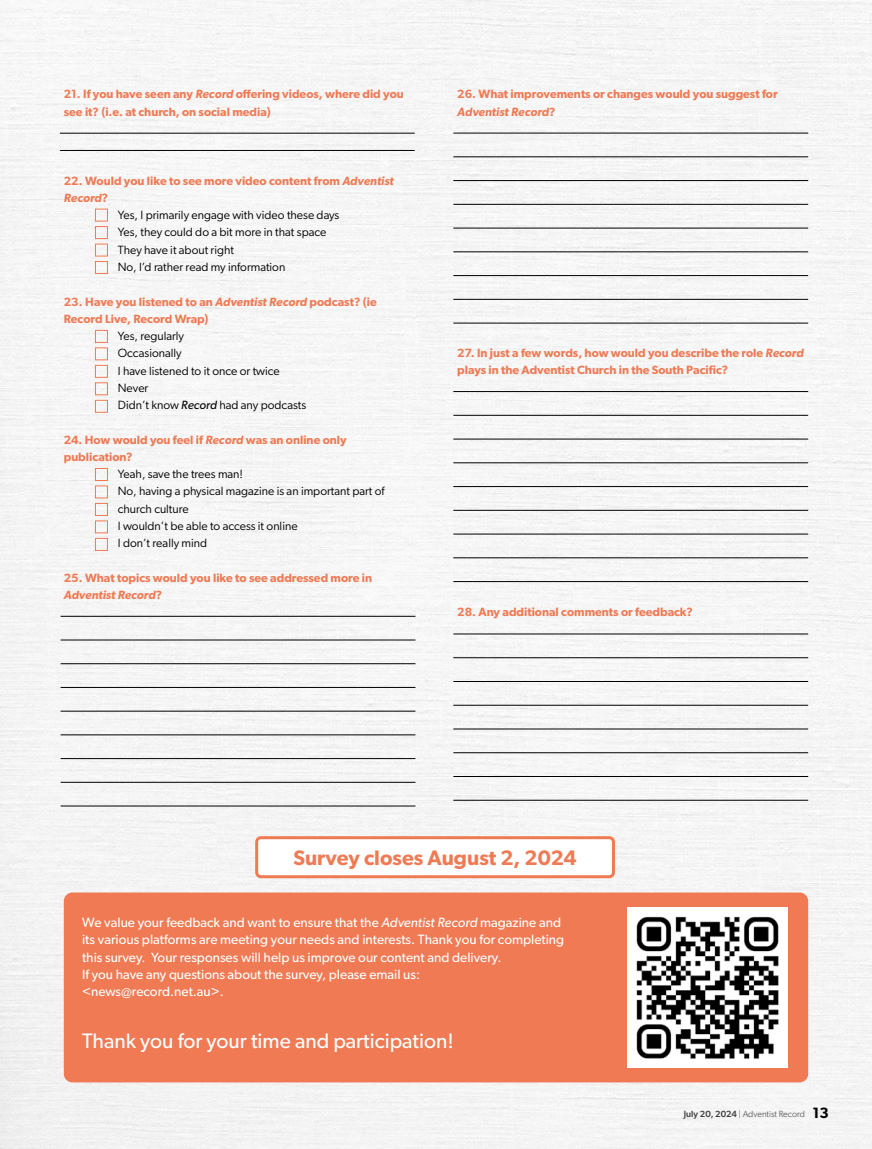
<style>
.page{position:relative;width:872px;height:1149px;background:#fff}
.page>*{position:absolute;margin:0;border:0;box-sizing:border-box;transform-origin:0 0}
.t1{font:21px "Gibson";color:#fff}
.t2{font:600 21px "Gibson";color:#ef7a54}
.t3{font:13.5px/17.2px "Gibson";color:#fff}
.t4{font:600 12px/17.2px "Gibson";color:#ef7a54}
.t5{font:12px/17.2px "Gibson";color:#000}
.t6{font:italic 600 12px "Gibson";color:#ef7a54}
.t7{font:300 9px "Gibson";color:#3c3c3b}
.s1{font-style:italic}
.s2{font-style:normal}
.s3{font-weight:500}
.s4{font-weight:600;font-size:15px;color:#000}
</style>
<div class="page">
<div style="left:0;top:0;width:872px;height:1148px;background:#f5f5f5"></div>
<div style="left:64px;top:892px;width:744px;height:190px;background:#ef7a54;border-radius:9px"></div>
<hr style="left:61px;top:616px;width:354px;height:1px;background:#000">
<hr style="left:61px;top:639px;width:354px;height:1px;background:#000">
<hr style="left:61px;top:663px;width:354px;height:1px;background:#000">
<hr style="left:61px;top:687px;width:354px;height:1px;background:#000">
<hr style="left:61px;top:710px;width:354px;height:1px;background:#000">
<hr style="left:61px;top:734px;width:354px;height:1px;background:#000">
<hr style="left:61px;top:758px;width:354px;height:1px;background:#000">
<hr style="left:61px;top:781px;width:354px;height:1px;background:#000">
<hr style="left:61px;top:805px;width:354px;height:1px;background:#000">
<hr style="left:60px;top:133px;width:355px;height:1px;background:#000">
<hr style="left:60px;top:150px;width:355px;height:1px;background:#000">
<div style="left:95px;top:209px;width:13px;height:12px;border:1px solid #ef7a54"></div>
<div style="left:95px;top:226px;width:13px;height:13px;border:1px solid #ef7a54"></div>
<div style="left:95px;top:243px;width:13px;height:13px;border:1px solid #ef7a54"></div>
<div style="left:95px;top:261px;width:13px;height:13px;border:1px solid #ef7a54"></div>
<div style="left:95px;top:330px;width:13px;height:12px;border:1px solid #ef7a54"></div>
<div style="left:95px;top:347px;width:13px;height:13px;border:1px solid #ef7a54"></div>
<div style="left:95px;top:365px;width:13px;height:12px;border:1px solid #ef7a54"></div>
<div style="left:95px;top:382px;width:13px;height:13px;border:1px solid #ef7a54"></div>
<div style="left:95px;top:400px;width:13px;height:12px;border:1px solid #ef7a54"></div>
<div style="left:95px;top:468px;width:13px;height:12px;border:1px solid #ef7a54"></div>
<div style="left:95px;top:485px;width:13px;height:13px;border:1px solid #ef7a54"></div>
<div style="left:95px;top:503px;width:13px;height:12px;border:1px solid #ef7a54"></div>
<div style="left:95px;top:520px;width:13px;height:13px;border:1px solid #ef7a54"></div>
<div style="left:95px;top:538px;width:13px;height:12px;border:1px solid #ef7a54"></div>
<hr style="left:453px;top:133px;width:355px;height:1px;background:#000">
<hr style="left:453px;top:156px;width:355px;height:1px;background:#000">
<hr style="left:453px;top:180px;width:355px;height:1px;background:#000">
<hr style="left:453px;top:204px;width:355px;height:1px;background:#000">
<hr style="left:453px;top:228px;width:355px;height:1px;background:#000">
<hr style="left:453px;top:251px;width:355px;height:1px;background:#000">
<hr style="left:453px;top:275px;width:355px;height:1px;background:#000">
<hr style="left:453px;top:299px;width:355px;height:1px;background:#000">
<hr style="left:453px;top:323px;width:355px;height:1px;background:#000">
<hr style="left:453px;top:391px;width:355px;height:1px;background:#000">
<hr style="left:453px;top:415px;width:355px;height:1px;background:#000">
<hr style="left:453px;top:438px;width:355px;height:1px;background:#000">
<hr style="left:453px;top:462px;width:355px;height:1px;background:#000">
<hr style="left:453px;top:486px;width:355px;height:1px;background:#000">
<hr style="left:453px;top:510px;width:355px;height:1px;background:#000">
<hr style="left:453px;top:533px;width:355px;height:1px;background:#000">
<hr style="left:453px;top:557px;width:355px;height:1px;background:#000">
<hr style="left:453px;top:581px;width:355px;height:1px;background:#000">
<hr style="left:453px;top:633px;width:355px;height:1px;background:#000">
<hr style="left:453px;top:657px;width:355px;height:1px;background:#000">
<hr style="left:453px;top:681px;width:355px;height:1px;background:#000">
<hr style="left:453px;top:704px;width:355px;height:1px;background:#000">
<hr style="left:453px;top:728px;width:355px;height:1px;background:#000">
<hr style="left:453px;top:752px;width:355px;height:1px;background:#000">
<hr style="left:453px;top:776px;width:355px;height:1px;background:#000">
<hr style="left:453px;top:799px;width:355px;height:1px;background:#000">
<img style="left:627px;top:907px;width:160px;height:159px">
<div style="left:257px;top:837px;width:356px;height:39px;background:#fff;border-radius:4px"></div>
<div style="left:255px;top:835px;width:360px;height:42px;border:3px solid #ef7a54;border-radius:4px"></div>
<p class="t4" style="left:64px;top:85px;width:341px">21. If you have seen any <span class="s1">Record</span> offering videos, where did you see it? (i.e. at church, on social media)</p>
<p class="t4" style="left:64px;top:171px;width:332px">22. Would you like to see more video content from <span class="s1">Adventist</span></p>
<p class="t6" style="left:64px;top:190px;width:46px">Record<span class="s2">?</span></p>
<p class="t5" style="left:118px;top:206px;width:223px">Yes, I primarily engage with video these days</p>
<p class="t5" style="left:118px;top:223px;width:210px">Yes, they could do a bit more in that space</p>
<p class="t5" style="left:118px;top:241px;width:118px">They have it about right</p>
<p class="t5" style="left:118px;top:258px;width:169px">No, I’d rather read my information</p>
<p class="t4" style="left:64px;top:292px;width:314px">23. Have you listened to an <span class="s1">Adventist Record</span> podcast? (ie<br>Record Live, Record Wrap)</p>
<p class="t5" style="left:118px;top:327px;width:190px">Yes, regularly<br>Occasionally<br>I have listened to it once or twice<br>Never<br>Didn’t know <span class="s1">Record</span> had any podcasts</p>
<p class="t4" style="left:64px;top:430px;width:284px">24. How would you feel if <span class="s1">Record</span> was an online only publication?</p>
<p class="t5" style="left:118px;top:465px;width:268px">Yeah, save the trees man!<br>No, having a physical magazine is an important part of church culture<br>I wouldn’t be able to access it online<br>I don’t really mind</p>
<p class="t4" style="left:64px;top:568px;width:310px">25. What topics would you like to see addressed more in<br><span class="s1">Adventist Record</span>?</p>
<p class="t4" style="left:457px;top:85px;width:322px">26. What improvements or changes would you suggest for<br><span class="s1">Adventist Record</span>?</p>
<p class="t4" style="left:457px;top:344px;width:348px">27. In just a few words, how would you describe the role <span class="s1">Record </span>plays in the Adventist Church in the South Pacific?</p>
<p class="t4" style="left:457px;top:603px;width:237px">28. Any additional comments or feedback?</p>
<h1 class="t2" style="left:293px;top:844px;width:285px">Survey closes August 2, 2024</h1>
<p class="t3" style="left:82px;top:913px;width:483px">We value your feedback and want to ensure that the <span class="s1">Adventist Record</span> magazine and its various platforms are meeting your needs and interests. Thank you for completing this survey. Your responses will help us improve our content and delivery.<br>If you have any questions about the survey, please email us: &lt;news@record.net.au&gt;.</p>
<h1 class="t1" style="left:82px;top:1027px;width:373px">Thank you for your time and participation!</h1>
<p class="t7" style="left:684px;top:1107px;width:147px"><span class="s3">July 20, 2024</span> | Adventist Record <span class="s4">13</span></p>
</div>
